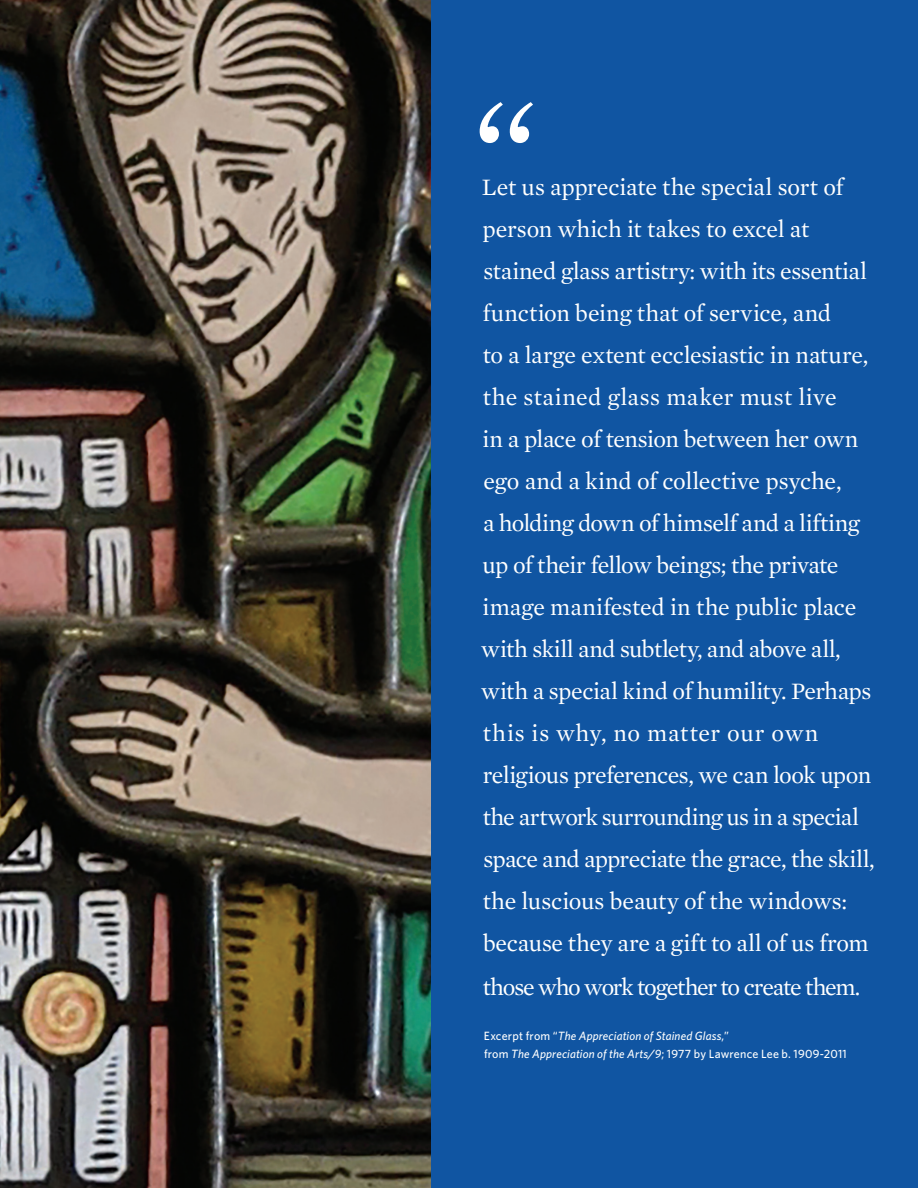
<style>
.page{position:relative;width:918px;height:1188px;background:#1055a2}
.page>*{position:absolute;margin:0;border:0;box-sizing:border-box;transform-origin:0 0}
.Article_Lead-In{font:150px "Mercury Text G1";color:#fff}
.Article_Lead-In-2{font:24px/42.2px "Mercury Text G1";letter-spacing:-.015em;color:#fff}
.Captions{font:italic 500 12px/18px "Whitney";letter-spacing:.01em;color:#fff}
.s1{font-style:normal}
</style>
<div class="page">
<img style="left:0;top:0;width:431px;height:1188px">
<p class="Article_Lead-In" style="left:472px;top:43px;width:66px">“</p>
<p class="Article_Lead-In-2" style="left:481px;top:165px;width:395px">Let us appreciate the special sort of person which it takes to excel at stained glass artistry: with its essential function being that of service, and<br>to a large extent ecclesiastic in nature, the stained glass maker must live<br>in a place of tension between her own ego and a kind of collective psyche,<br>a holding down of himself and a lifting up of their fellow beings; the private image manifested in the public place with skill and subtlety, and above all, with a special kind of humility. Perhaps this is why, no matter our own religious preferences, we can look upon the artwork surrounding us in a special space and appreciate the grace, the skill, the luscious beauty of the windows: because they are a gift to all of us from those who work together to create them.</p>
<p class="Captions" style="left:484px;top:1027px;width:364px"><span class="s1">Excerpt from “</span>The Appreciation of Stained Glass<span class="s1">,”<br>from</span> The Appreciation of the Arts/9<span class="s1">; 1977 by Lawrence Lee b. 1909-2011</span></p>
</div>
